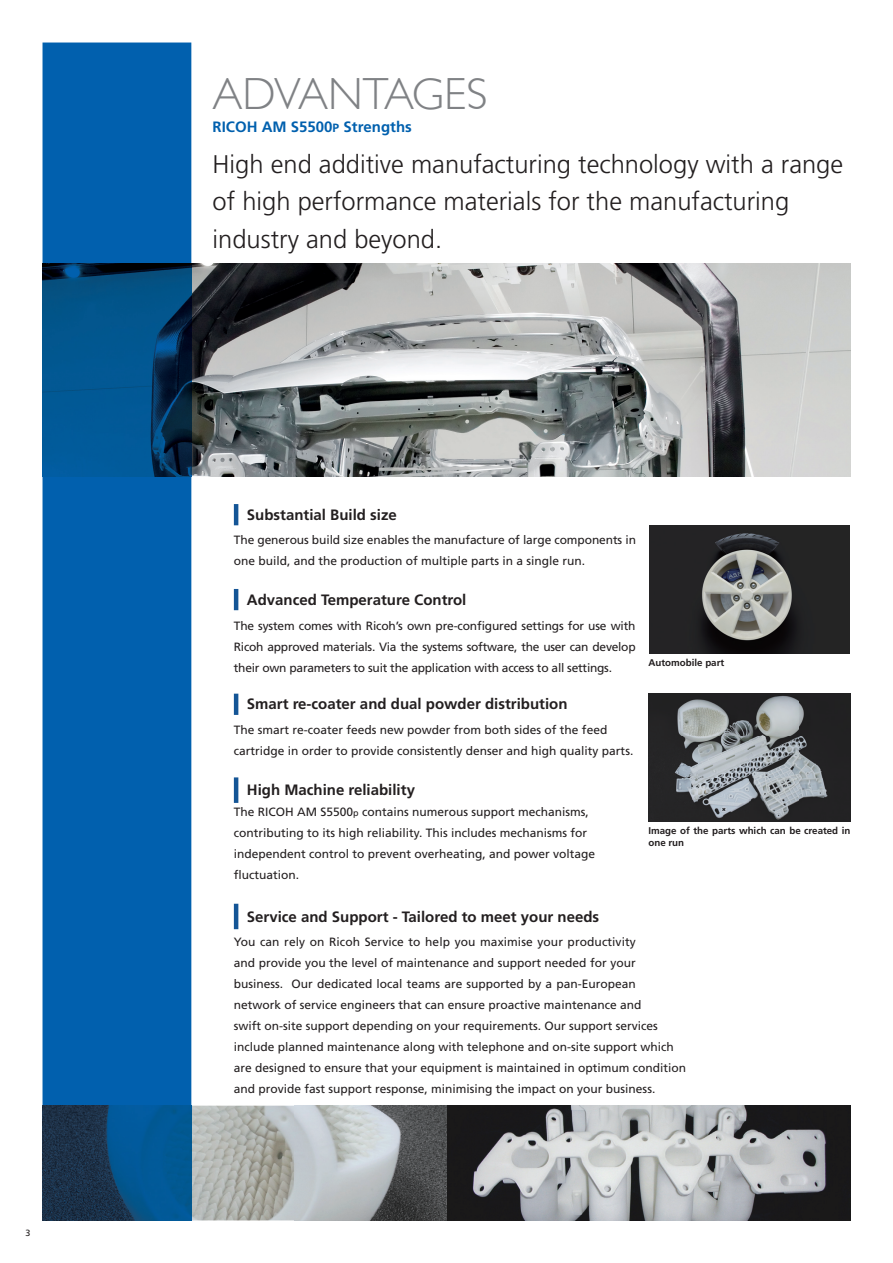
<style>
.page{position:relative;width:893px;height:1263px;background:#fff}
.page>*{position:absolute;margin:0;border:0;box-sizing:border-box;transform-origin:0 0}
.t1{font:300 45px "Gill Sans";color:#808285}
.t2{font:300 25.5px/37.5px "Frutiger LT Std";color:#231f20}
.t3{font:700 15px "Frutiger";color:#231f20}
.t4{font:700 15px "Frutiger";color:#0160ae}
.t5{font:12px/21px "Frutiger";color:#231f20}
.t6{font:700 9.75px/12px "Frutiger";color:#231f20}
.t7{font:9px "Frutiger";color:#231f20}
.s1{font-size:12px}
.s2{font-size:9px}
</style>
<div class="page">
<img style="left:191px;top:264px;width:659px;height:212px">
<img style="left:191px;top:1106px;width:659px;height:114px">
<img style="left:93px;top:1220px;width:51px;height:1px">
<svg style="left:43px;top:43px;width:148px;height:1063px;background:#015ba4"></svg>
<img style="left:43px;top:1106px;width:148px;height:114px">
<hr style="left:234px;top:504px;width:4px;height:21px;background:#145596">
<hr style="left:234px;top:589px;width:4px;height:21px;background:#145596">
<hr style="left:234px;top:694px;width:4px;height:21px;background:#145596">
<hr style="left:234px;top:777px;width:4px;height:26px;background:#145596">
<hr style="left:234px;top:904px;width:4px;height:25px;background:#145596">
<img style="left:649px;top:526px;width:201px;height:127px">
<img style="left:648px;top:694px;width:202px;height:127px">
<p class="t7" style="left:26px;top:1228px;width:7px">3</p>
<h1 class="t1" style="left:213px;top:58px;width:276px">ADVANTAGES</h1>
<p class="t4" style="left:213px;top:118px;width:201px">RICOH AM S5500<span class="s1">P</span> Strengths</p>
<h2 class="t2" style="left:213px;top:145px;width:632px">High end additive manufacturing technology with a range of high performance materials for the manufacturing industry and beyond.</h2>
<p class="t3" style="left:247px;top:506px;width:152px">Substantial Build size</p>
<p class="t5" style="left:234px;top:529px;width:404px">The generous build size enables the manufacture of large components in one build, and the production of multiple parts in a single run.</p>
<p class="t3" style="left:247px;top:591px;width:221px">Advanced Temperature Control</p>
<p class="t5" style="left:234px;top:615px;width:403px;text-align:justify">The system comes with Ricoh’s own pre-configured settings for use with Ricoh approved materials. Via the systems software, the user can develop their own parameters to suit the application with access to all settings.</p>
<p class="t3" style="left:247px;top:695px;width:322px">Smart re-coater and dual powder distribution</p>
<p class="t5" style="left:234px;top:719px;width:401px">The smart re-coater feeds new powder from both sides of the feed cartridge in order to provide consistently denser and high quality parts.</p>
<p class="t3" style="left:247px;top:781px;width:170px">High Machine reliability</p>
<p class="t5" style="left:234px;top:801px;width:363px">The RICOH AM S5500<span class="s2">p</span> contains numerous support mechanisms, contributing to its high reliability. This includes mechanisms for independent control to prevent overheating, and power voltage fluctuation.</p>
<p class="t3" style="left:247px;top:907px;width:354px">Service and Support - Tailored to meet your needs</p>
<p class="t6" style="left:648px;top:656px;width:77px">Automobile part</p>
<p class="t6" style="left:648px;top:824px;width:203px">Image of the parts which can be created in one run</p>
<p class="t5" style="left:234px;top:931px;width:454px">You can rely on Ricoh Service to help you maximise your productivity<br>and provide you the level of maintenance and support needed for your business. Our dedicated local teams are supported by a pan-European network of service engineers that can ensure proactive maintenance and<br>swift on-site support depending on your requirements. Our support services include planned maintenance along with telephone and on-site support which are designed to ensure that your equipment is maintained in optimum condition and provide fast support response, minimising the impact on your business.</p>
</div>
